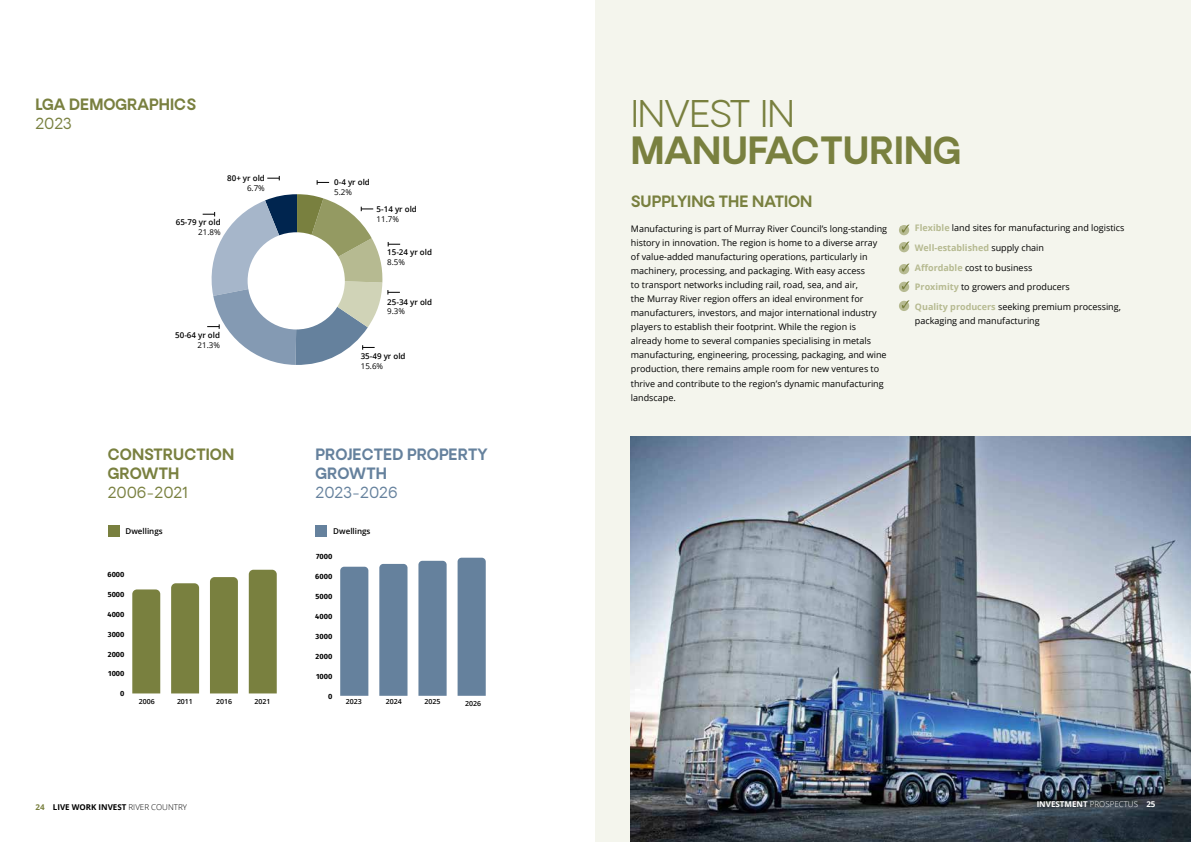
<style>
.page{position:relative;width:1191px;height:842px;background:#fff}
.page>*{position:absolute;margin:0;border:0;box-sizing:border-box;transform-origin:0 0}
.t1{font:700 36px "Oakes Grotesk";color:#79803f}
.t2{font:300 36px "Oakes Grotesk";color:#79803f}
.t3{font:700 15px/19px "Oakes Grotesk";color:#79803f}
.t4{font:700 15px/19px "Oakes Grotesk";color:#65819d}
.t5{font:15px "Oakes Grotesk";color:#79803f}
.t6{font:15px "Oakes Grotesk";color:#65819d}
.t7{font:9px/14px "Open Sans";color:#000}
.t8{font:700 9px "Open Sans";color:#b6ba91}
.t9{font:600 8px "Open Sans";color:#000}
.t10{font:8px "Open Sans";color:#000}
.t11{font:700 8px "Open Sans";color:#000}
.t12{font:700 8px "Open Sans";color:#fff}
.t13{font:700 7.5px "Fira Sans";color:#000}
.t14{font:700 7.4px "Fira Sans";color:#000}
.t15{font:600 7px "Open Sans";color:#000}
.s1{font-weight:700;color:#79803f}
.s2{font-weight:700;color:#b6ba91}
.s3{color:#79803f}
.s4{font-weight:400;color:#000}
.s5{font-weight:300}
</style>
<div class="page">
<div style="left:595px;top:0;width:596px;height:842px;background:#f4f5ed"></div>
<div style="left:132px;top:589px;width:28px;height:104px;background:#79803f"></div>
<div style="left:171px;top:583px;width:28px;height:110px;background:#79803f"></div>
<div style="left:210px;top:577px;width:28px;height:116px;background:#79803f"></div>
<div style="left:249px;top:570px;width:28px;height:123px;background:#79803f"></div>
<div style="left:340px;top:567px;width:28px;height:129px;background:#65819d"></div>
<div style="left:379px;top:564px;width:28px;height:132px;background:#65819d"></div>
<div style="left:418px;top:561px;width:28px;height:135px;background:#65819d"></div>
<svg style="left:457px;top:558px;width:29px;height:138px;background:#6984a0"></svg>
<div style="left:315px;top:525px;width:12px;height:12px;background:#65819d"></div>
<div style="left:108px;top:525px;width:11px;height:12px;background:#79803f"></div>
<svg style="left:317px;top:180px;width:12px;height:5px"></svg>
<svg style="left:203px;top:194px;width:197px;height:171px"></svg>
<svg style="left:267px;top:176px;width:13px;height:4px"></svg>
<svg style="left:899px;top:225px;width:10px;height:10px"></svg>
<svg style="left:901px;top:225px;width:8px;height:8px"></svg>
<svg style="left:899px;top:242px;width:10px;height:10px"></svg>
<svg style="left:901px;top:242px;width:8px;height:8px"></svg>
<svg style="left:899px;top:264px;width:10px;height:10px"></svg>
<svg style="left:901px;top:264px;width:8px;height:8px"></svg>
<svg style="left:899px;top:282px;width:10px;height:10px"></svg>
<svg style="left:901px;top:281px;width:8px;height:8px"></svg>
<svg style="left:899px;top:301px;width:10px;height:10px"></svg>
<svg style="left:901px;top:300px;width:8px;height:8px"></svg>
<img style="left:631px;top:437px;width:560px;height:405px">
<h2 class="t3" style="left:35px;top:96px;width:162px">LGA DEMOGRAPHICS</h2>
<h2 class="t5" style="left:35px;top:114px;width:38px">2023</h2>
<p class="t9" style="left:227px;top:173px;width:39px">80+ yr old</p>
<p class="t10" style="left:247px;top:183px;width:19px">6.7%</p>
<p class="t9" style="left:176px;top:217px;width:46px">65-79 yr old</p>
<p class="t10" style="left:198px;top:227px;width:24px">21.8%</p>
<p class="t9" style="left:175px;top:330px;width:46px">50-64 yr old</p>
<p class="t10" style="left:198px;top:340px;width:24px">21.3%</p>
<h2 class="t3" style="left:108px;top:445px;width:128px">CONSTRUCTION<br>GROWTH</h2>
<h2 class="t5" style="left:108px;top:482px;width:82px">2006-2021</h2>
<p class="t9" style="left:334px;top:176px;width:37px">0-4 yr old</p>
<p class="t10" style="left:334px;top:186px;width:19px">5.2%</p>
<p class="t9" style="left:376px;top:203px;width:42px">5-14 yr old</p>
<p class="t10" style="left:376px;top:213px;width:24px">11.7%</p>
<p class="t9" style="left:387px;top:247px;width:46px">15-24 yr old</p>
<p class="t10" style="left:387px;top:257px;width:19px">8.5%</p>
<p class="t9" style="left:387px;top:296px;width:46px">25-34 yr old</p>
<p class="t10" style="left:387px;top:306px;width:19px">9.3%</p>
<p class="t9" style="left:361px;top:351px;width:46px">35-49 yr old</p>
<p class="t10" style="left:361px;top:361px;width:24px">15.6%</p>
<h2 class="t4" style="left:315px;top:445px;width:174px">PROJECTED PROPERTY<br>GROWTH</h2>
<h2 class="t6" style="left:315px;top:482px;width:84px">2023-2026</h2>
<p class="t9" style="left:126px;top:526px;width:39px">Dwellings</p>
<p class="t9" style="left:333px;top:526px;width:39px">Dwellings</p>
<p class="t13" style="left:316px;top:550px;width:18px">7000</p>
<p class="t14" style="left:108px;top:568px;width:18px">6000</p>
<p class="t13" style="left:315px;top:570px;width:19px">6000</p>
<p class="t14" style="left:108px;top:588px;width:18px">5000</p>
<p class="t13" style="left:315px;top:590px;width:18px">5000</p>
<p class="t14" style="left:108px;top:608px;width:18px">4000</p>
<p class="t13" style="left:315px;top:610px;width:19px">4000</p>
<p class="t14" style="left:108px;top:628px;width:18px">3000</p>
<p class="t13" style="left:316px;top:630px;width:18px">3000</p>
<p class="t14" style="left:108px;top:648px;width:18px">2000</p>
<p class="t13" style="left:316px;top:650px;width:18px">2000</p>
<p class="t14" style="left:108px;top:668px;width:18px">1000</p>
<p class="t13" style="left:316px;top:670px;width:18px">1000</p>
<p class="t14" style="left:120px;top:687px;width:6px">0</p>
<p class="t15" style="left:139px;top:697px;width:17px">2006</p>
<p class="t15" style="left:177px;top:697px;width:17px">2011</p>
<p class="t15" style="left:216px;top:697px;width:17px">2016</p>
<p class="t15" style="left:254px;top:697px;width:17px">2021</p>
<p class="t13" style="left:328px;top:690px;width:6px">0</p>
<p class="t15" style="left:346px;top:697px;width:17px">2023</p>
<p class="t15" style="left:386px;top:697px;width:17px">2024</p>
<p class="t15" style="left:424px;top:697px;width:17px">2025</p>
<p class="t15" style="left:465px;top:699px;width:17px">2026</p>
<h1 class="t2" style="left:630px;top:91px;width:165px">INVEST IN</h1>
<h1 class="t1" style="left:630px;top:127px;width:332px">MANUFACTURING</h1>
<h2 class="t3" style="left:631px;top:193px;width:183px">SUPPLYING THE NATION</h2>
<p class="t7" style="left:631px;top:222px;width:258px">Manufacturing is part of Murray River Council’s long-standing history in innovation. The region is home to a diverse array of value-added manufacturing operations, particularly in machinery, processing, and packaging. With easy access<br>to transport networks including rail, road, sea, and air,<br>the Murray River region offers an ideal environment for manufacturers, investors, and major international industry players to establish their footprint. While the region is already home to several companies specialising in metals manufacturing, engineering, processing, packaging, and wine production, there remains ample room for new ventures to thrive and contribute to the region’s dynamic manufacturing landscape.</p>
<p class="t7" style="left:900px;top:221px;width:226px"><span class="s1">•</span> <span class="s2">Flexible</span> land sites for manufacturing and logistics</p>
<p class="t8" style="left:900px;top:241px;width:146px"><span class="s3">•</span> Well-established <span class="s4">supply chain</span></p>
<p class="t7" style="left:900px;top:260px;width:134px"><span class="s1">•</span> <span class="s2">Affordable</span> cost to business</p>
<p class="t7" style="left:900px;top:280px;width:171px"><span class="s1">•</span> <span class="s2">Proximity</span> to growers and producers</p>
<p class="t7" style="left:915px;top:300px;width:207px;text-indent:-15px"><span class="s1">•</span> <span class="s2">Quality producers</span> seeking premium processing, packaging and manufacturing</p>
<p class="t11" style="left:35px;top:801px;width:153px"><span class="s3">24</span> LIVE WORK INVEST <span class="s5">RIVER COUNTRY</span></p>
<p class="t12" style="left:1036px;top:798px;width:120px">INVESTMENT <span class="s5">PROSPECTUS</span> 25</p>
</div>
